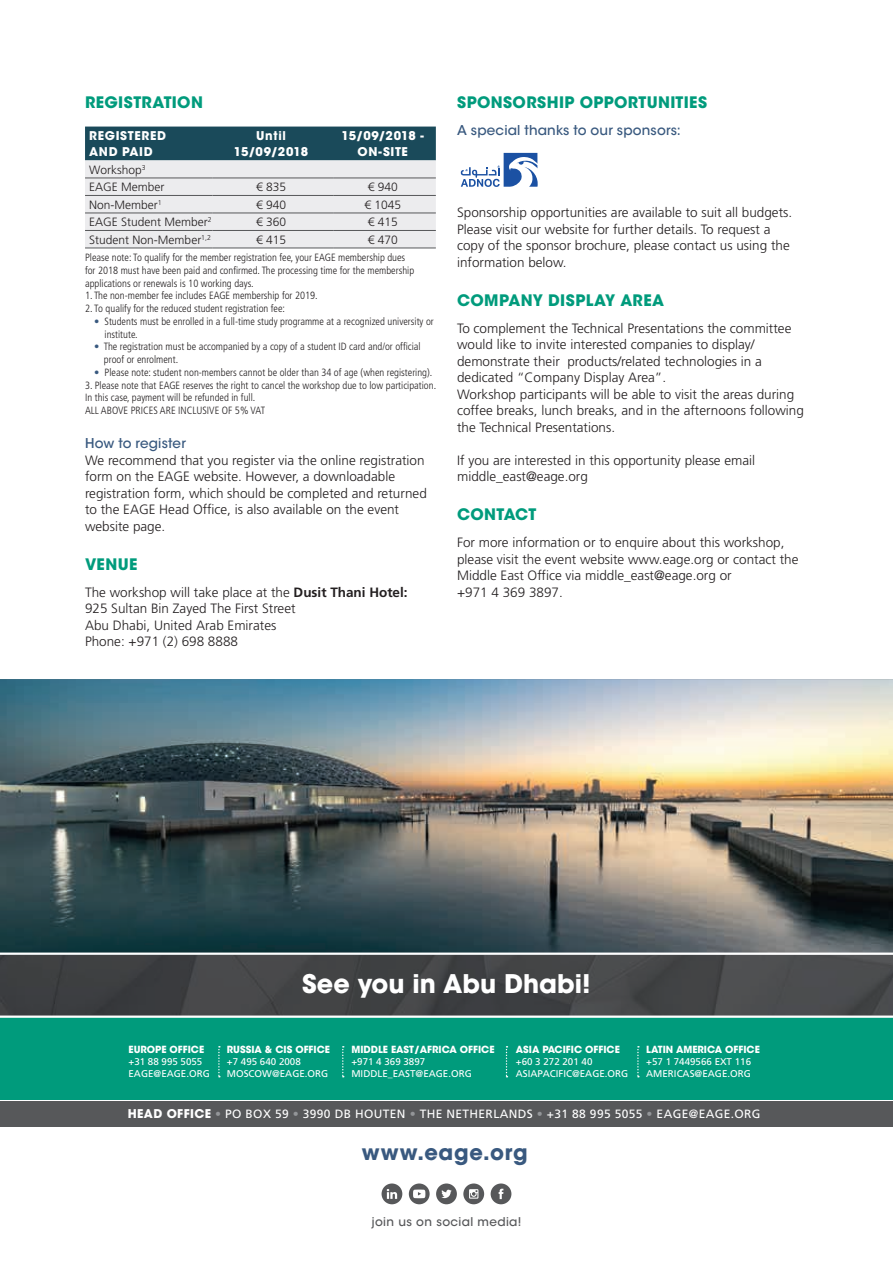
<style>
.page{position:relative;width:893px;height:1263px;background:#fff}
.page>*{position:absolute;margin:0;border:0;box-sizing:border-box;transform-origin:0 0}
.t1{font:700 25.5px "ITC Avant Garde Std";color:#fff}
.t2{font:700 21px "ITC Avant Garde Std";letter-spacing:.035em;color:#39597f}
._01-HEADER_1{font:700 15.75px "ITC Avant Garde Std";letter-spacing:.025em;color:#009b7c}
._00-BODY_text{font:300 13.5px/16.5px "Frutiger LT Std";color:#231f20}
._02-HEADER_2{font:500 13.5px "ITC Avant Garde Std";letter-spacing:.01em;color:#39597f}
.TABLE_BODY_RIGHT{font:300 12px "Frutiger LT Std";color:#231f20}
.t3{font:12px "Frutiger LT Std";letter-spacing:.03em;color:#fff}
.TABLE_HEADER{font:700 12px/16.5px "ITC Avant Garde Std";letter-spacing:.05em;color:#fff}
.t4{font:500 12px "ITC Avant Garde Std";letter-spacing:.03em;color:#57585a}
.TABLE_CAPTION{font:300 condensed 10.5px/12.8px "Frutiger LT Std";color:#231f20}
.t5{font:9.75px/11.7px "Frutiger LT Std";color:#fff}
.t6{font:700 9.75px "ITC Avant Garde Std";color:#fff}
.s1{color:#39597f}
.s2{font-weight:700}
.s3{font-family:"ITC Avant Garde Std";font-weight:700}
.s4{color:#939598}
</style>
<div class="page">
<img style="left:0;top:955px;width:893px;height:60px">
<div style="left:0;top:1017px;width:893px;height:83px;background:#009b7c"></div>
<hr style="left:0;top:1015px;width:893px;height:3px;background:#fff">
<svg style="left:436px;top:1183px;width:21px;height:21px"></svg>
<svg style="left:463px;top:1183px;width:21px;height:21px"></svg>
<svg style="left:491px;top:1183px;width:20px;height:21px"></svg>
<svg style="left:382px;top:1183px;width:20px;height:21px"></svg>
<svg style="left:409px;top:1183px;width:21px;height:21px"></svg>
<div style="left:0;top:1101px;width:893px;height:26px;background:#57585a"></div>
<svg style="left:637px;top:1046px;width:2px;height:31px"></svg>
<svg style="left:506px;top:1046px;width:1px;height:31px"></svg>
<svg style="left:342px;top:1046px;width:2px;height:31px"></svg>
<svg style="left:218px;top:1046px;width:2px;height:31px"></svg>
<img style="left:0;top:679px;width:893px;height:273px">
<svg style="left:85px;top:127px;width:351px;height:121px;background:#aebbc1"></svg>
<hr style="left:85px;top:178px;width:128px;height:1px;background:#57585a">
<hr style="left:213px;top:178px;width:121px;height:1px;background:#57585a">
<hr style="left:334px;top:178px;width:102px;height:1px;background:#57585a">
<hr style="left:85px;top:195px;width:128px;height:1px;background:#57585a">
<hr style="left:213px;top:195px;width:121px;height:1px;background:#57585a">
<hr style="left:334px;top:195px;width:102px;height:1px;background:#57585a">
<hr style="left:85px;top:213px;width:128px;height:1px;background:#57585a">
<hr style="left:213px;top:213px;width:121px;height:1px;background:#57585a">
<hr style="left:334px;top:213px;width:102px;height:1px;background:#57585a">
<hr style="left:85px;top:230px;width:128px;height:1px;background:#57585a">
<hr style="left:213px;top:230px;width:121px;height:1px;background:#57585a">
<hr style="left:334px;top:230px;width:102px;height:1px;background:#57585a">
<hr style="left:85px;top:248px;width:128px;height:1px;background:#57585a">
<hr style="left:213px;top:248px;width:121px;height:1px;background:#57585a">
<hr style="left:334px;top:248px;width:102px;height:1px;background:#57585a">
<svg style="left:461px;top:153px;width:77px;height:34px"></svg>
<p class="_01-HEADER_1" style="left:85px;top:92px;width:119px">REGISTRATION</p>
<p class="TABLE_HEADER" style="left:89px;top:127px;width:78px">REGISTERED<br>AND PAID</p>
<p class="TABLE_HEADER" style="left:256px;top:127px;width:31px">Until</p>
<p class="TABLE_HEADER" style="left:234px;top:143px;width:76px">15/09/2018</p>
<p class="TABLE_HEADER" style="left:342px;top:127px;width:84px;text-align:center">15/09/2018 -<br>ON-SITE</p>
<p class="TABLE_BODY_RIGHT" style="left:89px;top:163px;width:58px">Workshop<sup>3</sup></p>
<p class="TABLE_BODY_RIGHT" style="left:89px;top:180px;width:77px">EAGE Member</p>
<p class="TABLE_BODY_RIGHT" style="left:256px;top:180px;width:32px">€ 835</p>
<p class="TABLE_BODY_RIGHT" style="left:368px;top:180px;width:32px">€ 940</p>
<p class="TABLE_BODY_RIGHT" style="left:89px;top:198px;width:74px">Non-Member<sup>1</sup></p>
<p class="TABLE_BODY_RIGHT" style="left:256px;top:198px;width:32px">€ 940</p>
<p class="TABLE_BODY_RIGHT" style="left:364px;top:198px;width:38px">€ 1045</p>
<p class="TABLE_BODY_RIGHT" style="left:89px;top:215px;width:124px">EAGE Student Member<sup>2</sup></p>
<p class="TABLE_BODY_RIGHT" style="left:256px;top:215px;width:32px">€ 360</p>
<p class="TABLE_BODY_RIGHT" style="left:368px;top:215px;width:32px">€ 415</p>
<p class="TABLE_BODY_RIGHT" style="left:89px;top:233px;width:123px">Student Non-Member<sup>1,2</sup></p>
<p class="TABLE_BODY_RIGHT" style="left:256px;top:233px;width:32px">€ 415</p>
<p class="TABLE_BODY_RIGHT" style="left:368px;top:233px;width:32px">€ 470</p>
<p class="TABLE_CAPTION" style="left:85px;top:251px;width:331px">Please note: To qualify for the member registration fee, your EAGE membership dues for 2018 must have been paid and confirmed. The processing time for the membership applications or renewals is 10 working days.</p>
<p class="TABLE_CAPTION" style="left:85px;top:289px;width:234px">1. The non-member fee includes EAGE membership for 2019.</p>
<p class="TABLE_CAPTION" style="left:85px;top:302px;width:202px">2. To qualify for the reduced student registration fee:</p>
<p class="TABLE_CAPTION" style="left:105px;top:315px;width:331px;text-indent:-11px"><span class="s1">•</span> Students must be enrolled in a full-time study programme at a recognized university or institute.</p>
<p class="TABLE_CAPTION" style="left:104px;top:340px;width:318px;text-indent:-10px"><span class="s1">•</span> The registration must be accompanied by a copy of a student ID card and/or official proof or enrolment.</p>
<p class="TABLE_CAPTION" style="left:94px;top:366px;width:340px"><span class="s1">•</span> Please note: student non-members cannot be older than 34 of age (when registering).</p>
<p class="TABLE_CAPTION" style="left:85px;top:379px;width:353px">3. Please note that EAGE reserves the right to cancel the workshop due to low participation.<br>In this case, payment will be refunded in full.</p>
<p class="TABLE_CAPTION" style="left:85px;top:404px;width:182px">ALL ABOVE PRICES ARE INCLUSIVE OF 5% VAT</p>
<p class="_02-HEADER_2" style="left:85px;top:435px;width:102px">How to register</p>
<p class="_00-BODY_text" style="left:85px;top:452px;width:343px">We recommend that you register via the online registration form on the EAGE website. However, a downloadable registration form, which should be completed and returned to the EAGE Head Office, is also available on the event website page.</p>
<p class="_01-HEADER_1" style="left:85px;top:554px;width:54px">VENUE</p>
<p class="_00-BODY_text" style="left:85px;top:584px;width:324px">The workshop will take place at the <span class="s2">Dusit Thani Hotel:</span></p>
<p class="_00-BODY_text" style="left:85px;top:600px;width:212px">925 Sultan Bin Zayed The First Street</p>
<p class="_00-BODY_text" style="left:85px;top:617px;width:193px">Abu Dhabi, United Arab Emirates</p>
<p class="_00-BODY_text" style="left:85px;top:633px;width:154px">Phone: +971 (2) 698 8888</p>
<p class="_01-HEADER_1" style="left:457px;top:92px;width:251px">SPONSORSHIP OPPORTUNITIES</p>
<p class="_02-HEADER_2" style="left:457px;top:121px;width:225px">A special thanks to our sponsors:</p>
<p class="_00-BODY_text" style="left:457px;top:204px;width:337px">Sponsorship opportunities are available to suit all budgets.<br>Please visit our website for further details. To request a copy of the sponsor brochure, please contact us using the information below.</p>
<p class="_01-HEADER_1" style="left:457px;top:290px;width:208px">COMPANY DISPLAY AREA</p>
<p class="_00-BODY_text" style="left:457px;top:320px;width:336px">To complement the Technical Presentations the committee would like to invite interested companies to display/ demonstrate their products/related technologies in a dedicated “Company Display Area”.</p>
<p class="_00-BODY_text" style="left:457px;top:386px;width:348px">Workshop participants will be able to visit the areas during coffee breaks, lunch breaks, and in the afternoons following the Technical Presentations.</p>
<p class="_00-BODY_text" style="left:457px;top:452px;width:300px">If you are interested in this opportunity please email middle_east@eage.org</p>
<p class="_01-HEADER_1" style="left:457px;top:504px;width:81px">CONTACT</p>
<p class="_00-BODY_text" style="left:457px;top:534px;width:343px">For more information or to enquire about this workshop, please visit the event website www.eage.org or contact the<br>Middle East Office via middle_east@eage.org or</p>
<p class="_00-BODY_text" style="left:457px;top:584px;width:107px">+971 4 369 3897.</p>
<h1 class="t1" style="left:302px;top:967px;width:290px">See you in Abu Dhabi!</h1>
<p class="t6" style="left:128px;top:1043px;width:77px">EUROPE OFFICE</p>
<p class="t5" style="left:128px;top:1056px;width:83px">+31 88 995 5055<br>EAGE@EAGE.ORG</p>
<p class="t6" style="left:227px;top:1043px;width:105px">RUSSIA &amp; CIS OFFICE</p>
<p class="t5" style="left:227px;top:1056px;width:103px">+7 495 640 2008<br>MOSCOW@EAGE.ORG</p>
<p class="t6" style="left:351px;top:1043px;width:145px">MIDDLE EAST/AFRICA OFFICE</p>
<p class="t5" style="left:351px;top:1056px;width:122px">+971 4 369 3897<br>MIDDLE_EAST@EAGE.ORG</p>
<p class="t6" style="left:516px;top:1043px;width:106px">ASIA PACIFIC OFFICE</p>
<p class="t5" style="left:516px;top:1056px;width:114px">+60 3 272 201 40<br>ASIAPACIFIC@EAGE.ORG</p>
<p class="t6" style="left:646px;top:1043px;width:115px">LATIN AMERICA OFFICE</p>
<p class="t5" style="left:646px;top:1056px;width:106px">+57 1 7449566 EXT 116<br>AMERICAS@EAGE.ORG</p>
<p class="t3" style="left:128px;top:1107px;width:634px"><span class="s3">HEAD OFFICE</span> <span class="s4">•</span> PO BOX 59 <span class="s4">•</span> 3990 DB HOUTEN <span class="s4">•</span> THE NETHERLANDS <span class="s4">•</span> +31 88 995 5055 <span class="s4">•</span> EAGE@EAGE.ORG</p>
<h2 class="t2" style="left:362px;top:1138px;width:167px">www.eage.org</h2>
<p class="t4" style="left:371px;top:1214px;width:152px">join us on social media!</p>
</div>
